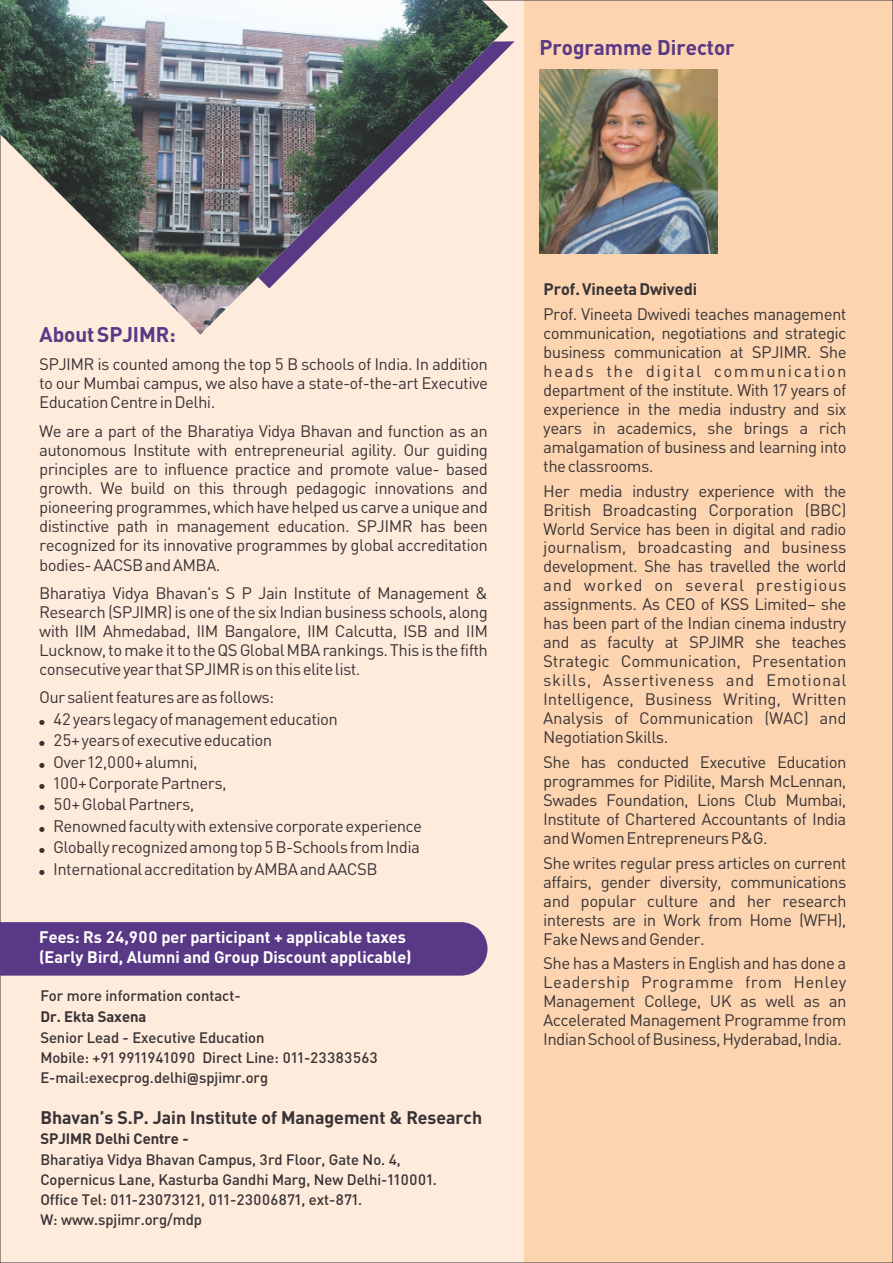
<style>
.page{position:relative;width:893px;height:1263px;background:#fff}
.page>*{position:absolute;margin:0;border:0;box-sizing:border-box;transform-origin:0 0}
.t1{font:700 21px "Sapient Sans";color:#593885}
.t2{font:700 18px "Sapient Sans";color:#383336}
.t3{font:16.5px/18.9px "Sapient Sans";color:#383336;text-align:justify}
.t4{font:700 16.5px/20.1px "Sapient Sans";color:#fff}
.t5{font:700 16.5px "Sapient Sans";color:#383336}
.t6{font:500 15px/20.2px "Sapient Sans";color:#383336}
.t7{font:700 15px "Sapient Sans";color:#383336}
</style>
<div class="page">
<div style="left:520px;top:0;width:373px;height:1263px;background:#fcd4b0"></div>
<div style="left:0;top:0;width:523px;height:1263px;background:#ffebdb"></div>
<img style="left:540px;top:70px;width:178px;height:183px">
<div style="left:0;top:922px;width:487px;height:54px;background:#593885"></div>
<img style="left:0;top:0;width:508px;height:334px">
<p class="t1" style="left:539px;top:34px;width:197px">Programme Director</p>
<p class="t1" style="left:40px;top:321px;width:138px">About SPJIMR:</p>
<p class="t3" style="left:40px;top:354px;width:450px">SPJIMR is counted among the top 5 B schools of India. In addition to our Mumbai campus, we also have a state-of-the-art Executive Education Centre in Delhi.</p>
<p class="t3" style="left:39px;top:421px;width:450px">We are a part of the Bharatiya Vidya Bhavan and function as an autonomous Institute with entrepreneurial agility. Our guiding principles are to influence practice and promote value- based growth. We build on this through pedagogic innovations and pioneering programmes, which have helped us carve a unique and distinctive path in management education. SPJIMR has been recognized for its innovative programmes by global accreditation bodies- AACSB and AMBA.</p>
<p class="t3" style="left:39px;top:583px;width:450px">Bharatiya Vidya Bhavan's S P Jain Institute of Management &amp; Research (SPJIMR) is one of the six Indian business schools, along with IIM Ahmedabad, IIM Bangalore, IIM Calcutta, ISB and IIM Lucknow, to make it to the QS Global MBA rankings. This is the fifth consecutive year that SPJIMR is on this elite list.</p>
<p class="t3" style="left:53px;top:686px;width:370px;line-height:21.5px;text-align:left;text-indent:-14px">Our salient features are as follows:<br>42 years legacy of management education<br>25+ years of executive education<br>Over 12,000+ alumni,<br>100+ Corporate Partners,<br>50+ Global Partners,<br>Renowned faculty with extensive corporate experience Globally recognized among top 5 B-Schools from India International accreditation by AMBA and AACSB</p>
<p class="t4" style="left:39px;top:926px;width:374px">Fees: Rs 24,900 per participant + applicable taxes (Early Bird, Alumni and Group Discount applicable)</p>
<p class="t6" style="left:40px;top:985px;width:202px">For more information contact-</p>
<p class="t7" style="left:40px;top:1007px;width:108px">Dr. Ekta Saxena</p>
<p class="t6" style="left:40px;top:1026px;width:339px">Senior Lead - Executive Education<br>Mobile: +91 9911941090 Direct Line: 011-23383563<br>E-mail:execprog.delhi@spjimr.org</p>
<p class="t2" style="left:40px;top:1106px;width:443px">Bhavan’s S.P. Jain Institute of Management &amp; Research</p>
<p class="t7" style="left:40px;top:1129px;width:150px">SPJIMR Delhi Centre -</p>
<p class="t6" style="left:40px;top:1148px;width:398px">Bharatiya Vidya Bhavan Campus, 3rd Floor, Gate No. 4, Copernicus Lane, Kasturba Gandhi Marg, New Delhi-110001.<br>Office Tel: 011-23073121, 011-23006871, ext-871.<br>W: www.spjimr.org/mdp</p>
<p class="t5" style="left:544px;top:278px;width:155px">Prof. Vineeta Dwivedi</p>
<p class="t3" style="left:544px;top:304px;width:304px">Prof. Vineeta Dwivedi teaches management communication, negotiations and strategic business communication at SPJIMR. She heads the digital communication department of the institute. With 17 years of experience in the media industry and six years in academics, she brings a rich amalgamation of business and learning into the classrooms.</p>
<p class="t3" style="left:544px;top:481px;width:304px">Her media industry experience with the British Broadcasting Corporation (BBC)<br>World Service has been in digital and radio journalism, broadcasting and business development. She has travelled the world and worked on several prestigious assignments. As CEO of KSS Limited– she has been part of the Indian cinema industry and as faculty at SPJIMR she teaches Strategic Communication, Presentation skills, Assertiveness and Emotional Intelligence, Business Writing, Written Analysis of Communication (WAC) and Negotiation Skills.</p>
<p class="t3" style="left:544px;top:752px;width:304px">She has conducted Executive Education programmes for Pidilite, Marsh McLennan, Swades Foundation, Lions Club Mumbai, Institute of Chartered Accountants of India and Women Entrepreneurs P&amp;G.</p>
<p class="t3" style="left:543px;top:853px;width:304px">She writes regular press articles on current affairs, gender diversity, communications and popular culture and her research interests are in Work from Home (WFH), Fake News and Gender.</p>
<p class="t3" style="left:543px;top:953px;width:304px">She has a Masters in English and has done a Leadership Programme from Henley Management College, UK as well as an Accelerated Management Programme from Indian School of Business, Hyderabad, India.</p>
</div>
